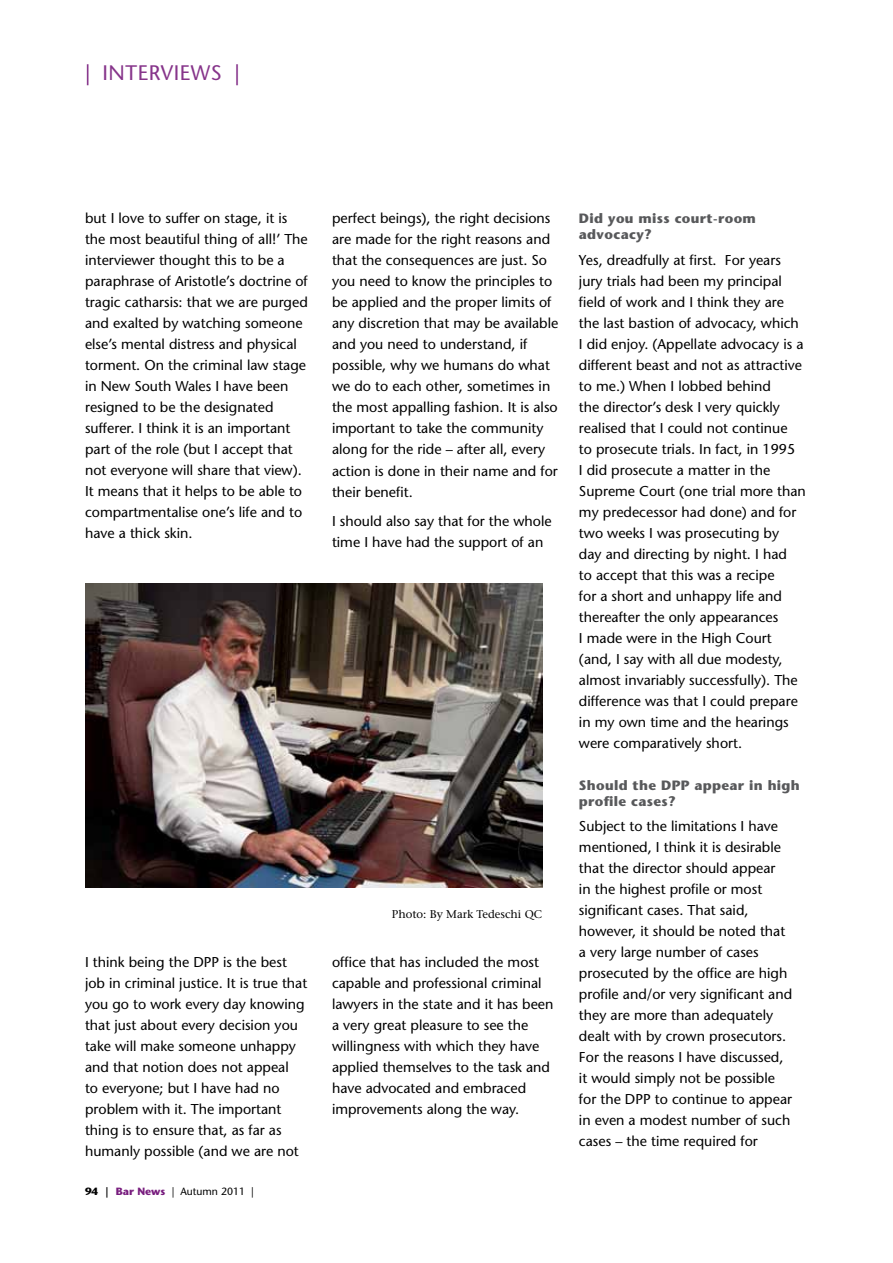
<style>
.page{position:relative;width:893px;height:1263px;background:#fff}
.page>*{position:absolute;margin:0;border:0;box-sizing:border-box;transform-origin:0 0}
.t1{font:21px "Stone Sans";letter-spacing:.025em;color:#86348a}
.t2{font:14.25px/21px "Stone Sans";color:#000}
.t3{font:700 13.5px/16.5px "Stone Sans";letter-spacing:.025em;color:#58595b}
.t4{font:11.25px "Stone Serif";color:#000}
.t5{font:10.5px "Stone Sans";color:#000}
.s1{color:#781d7e}
.s2{font-weight:700}
.s3{font-weight:700;color:#781d7e}
</style>
<div class="page">
<img style="left:85px;top:583px;width:457px;height:304px">
<h1 class="t1" style="left:85px;top:60px;width:156px"><span class="s1">|</span> INTERVIEWS <span class="s1">|</span></h1>
<p class="t2" style="left:85px;top:208px;width:224px">but I love to suffer on stage, it is the most beautiful thing of all!’ The interviewer thought this to be a paraphrase of Aristotle’s doctrine of tragic catharsis: that we are purged and exalted by watching someone else’s mental distress and physical torment. On the criminal law stage in New South Wales I have been resigned to be the designated sufferer. I think it is an important part of the role (but I accept that not everyone will share that view).<br>It means that it helps to be able to compartmentalise one’s life and to have a thick skin.</p>
<p class="t2" style="left:85px;top:951px;width:224px">I think being the DPP is the best job in criminal justice. It is true that you go to work every day knowing that just about every decision you take will make someone unhappy and that notion does not appeal<br>to everyone; but I have had no problem with it. The important thing is to ensure that, as far as humanly possible (and we are not</p>
<p class="t5" style="left:85px;top:1185px;width:170px"><span class="s2">94 |</span> <span class="s3">Bar News</span> | Autumn 2011 |</p>
<p class="t2" style="left:332px;top:208px;width:228px">perfect beings), the right decisions are made for the right reasons and that the consequences are just. So you need to know the principles to be applied and the proper limits of any discretion that may be available and you need to understand, if possible, why we humans do what we do to each other, sometimes in the most appalling fashion. It is also important to take the community along for the ride – after all, every action is done in their name and for their benefit.</p>
<p class="t2" style="left:332px;top:511px;width:221px">I should also say that for the whole time I have had the support of an</p>
<p class="t4" style="left:392px;top:907px;width:152px">Photo: By Mark Tedeschi QC</p>
<p class="t2" style="left:332px;top:952px;width:223px">office that has included the most capable and professional criminal lawyers in the state and it has been a very great pleasure to see the willingness with which they have applied themselves to the task and have advocated and embraced improvements along the way.</p>
<p class="t3" style="left:579px;top:210px;width:178px">Did you miss court-room advocacy?</p>
<p class="t2" style="left:579px;top:249px;width:228px">Yes, dreadfully at first. For years jury trials had been my principal field of work and I think they are the last bastion of advocacy, which<br>I did enjoy. (Appellate advocacy is a different beast and not as attractive to me.) When I lobbed behind<br>the director’s desk I very quickly realised that I could not continue<br>to prosecute trials. In fact, in 1995<br>I did prosecute a matter in the<br>Supreme Court (one trial more than my predecessor had done) and for two weeks I was prosecuting by<br>day and directing by night. I had<br>to accept that this was a recipe<br>for a short and unhappy life and thereafter the only appearances<br>I made were in the High Court (and, I say with all due modesty, almost invariably successfully). The difference was that I could prepare in my own time and the hearings were comparatively short.</p>
<p class="t3" style="left:579px;top:777px;width:222px">Should the DPP appear in high profile cases?</p>
<p class="t2" style="left:579px;top:816px;width:215px">Subject to the limitations I have mentioned, I think it is desirable that the director should appear<br>in the highest profile or most significant cases. That said, however, it should be noted that a very large number of cases prosecuted by the office are high profile and/or very significant and they are more than adequately dealt with by crown prosecutors.<br>For the reasons I have discussed, it would simply not be possible for the DPP to continue to appear in even a modest number of such cases – the time required for</p>
</div>
